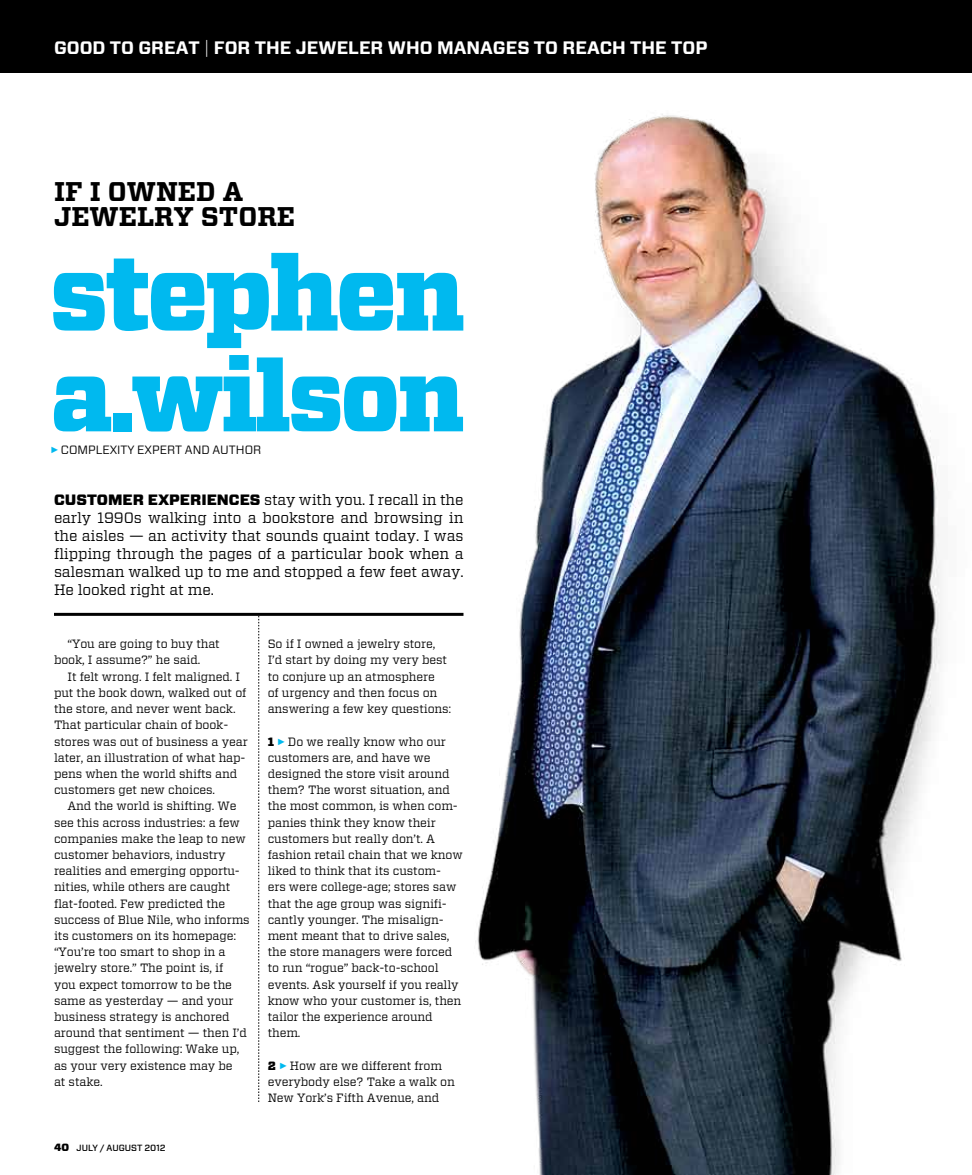
<style>
.page{position:relative;width:972px;height:1175px;background:#fff}
.page>*{position:absolute;margin:0;border:0;box-sizing:border-box;transform-origin:0 0}
.t1{font:900 102.9px "Vitesse";letter-spacing:-.03em;color:#00b9ef}
.t2{font:900 97.8px "Vitesse";letter-spacing:-.03em;color:#00b9ef}
.t3{font:700 27px/25.5px "Vitesse";color:#000}
.t4{font:700 18px "Forza";color:#fff}
.t5{font:15px/18px "Vitesse";letter-spacing:-.01em;color:#000;text-align:justify}
.t6{font:12px/16.2px "Vitesse";letter-spacing:-.01em;color:#000}
.t7{font:12px "Forza";color:#000}
.t8{font:500 9px "Forza";color:#000}
.s1{font-weight:300}
.s2{font-family:"Forza";font-weight:900}
.s3{font-weight:900;font-size:10.5px}
.s4{font-weight:900}
</style>
<div class="page">
<div style="left:0;top:0;width:972px;height:72px;background:#000"></div>
<img style="left:430px;top:114px;width:511px;height:1060px">
<hr style="left:54px;top:613px;width:409px;height:3px;background:#000">
<svg style="left:258px;top:616px;width:1px;height:486px"></svg>
<h3 class="t4" style="left:54px;top:36px;width:655px">GOOD TO GREAT <span class="s1">|</span> FOR THE JEWELER WHO MANAGES TO REACH THE TOP</h3>
<h3 class="t3" style="left:54px;top:179px;width:243px">IF I OWNED A<br>JEWELRY STORE</h3>
<h1 class="t1" style="left:50px;top:225px;width:417px">stephen</h1>
<h2 class="t2" style="left:51px;top:331px;width:415px">a.wilson</h2>
<p class="t7" style="left:61px;top:441px;width:202px">COMPLEXITY EXPERT AND AUTHOR</p>
<p class="t5" style="left:54px;top:490px;width:411px"><span class="s2">CUSTOMER EXPERIENCES</span> stay with you. I recall in the early 1990s walking into a bookstore and browsing in the aisles — an activity that sounds quaint today. I was flipping through the pages of a particular book when a salesman walked up to me and stopped a few feet away.<br>He looked right at me.</p>
<p class="t6" style="left:54px;top:636px;width:167px;text-indent:14px">“You are going to buy that book, I assume?” he said.</p>
<p class="t6" style="left:54px;top:668px;width:195px;text-indent:14px">It felt wrong. I felt maligned. I put the book down, walked out of the store, and never went back.<br>That particular chain of book&shy;stores was out of business a year later, an illustration of what hap&shy;pens when the world shifts and customers get new choices.</p>
<p class="t6" style="left:54px;top:798px;width:197px;text-indent:14px">And the world is shifting. We see this across industries: a few companies make the leap to new customer behaviors, industry realities and emerging opportu&shy;nities, while others are caught flat-footed. Few predicted the success of Blue Nile, who informs its customers on its homepage: “You’re too smart to shop in a jewelry store.” The point is, if<br>you expect tomorrow to be the same as yesterday — and your business strategy is anchored around that sentiment — then I’d suggest the following: Wake up, as your very existence may be<br>at stake.</p>
<p class="t8" style="left:54px;top:1141px;width:113px"><span class="s3">40</span> JULY / AUGUST 2012</p>
<p class="t6" style="left:268px;top:636px;width:185px">So if I owned a jewelry store,<br>I’d start by doing my very best to conjure up an atmosphere<br>of urgency and then focus on answering a few key questions:</p>
<p class="t6" style="left:268px;top:733px;width:197px"><span class="s4">1</span> Do we really know who our customers are, and have we designed the store visit around them? The worst situation, and the most common, is when com&shy;panies think they know their customers but really don’t. A fashion retail chain that we know liked to think that its custom-<br>ers were college-age; stores saw that the age group was signifi&shy;cantly younger. The misalign&shy;ment meant that to drive sales, the store managers were forced to run “rogue” back-to-school events. Ask yourself if you really know who your customer is, then tailor the experience around them.</p>
<p class="t6" style="left:268px;top:1057px;width:189px"><span class="s4">2</span> How are we different from everybody else? Take a walk on<br>New York’s Fifth Avenue, and</p>
</div>
